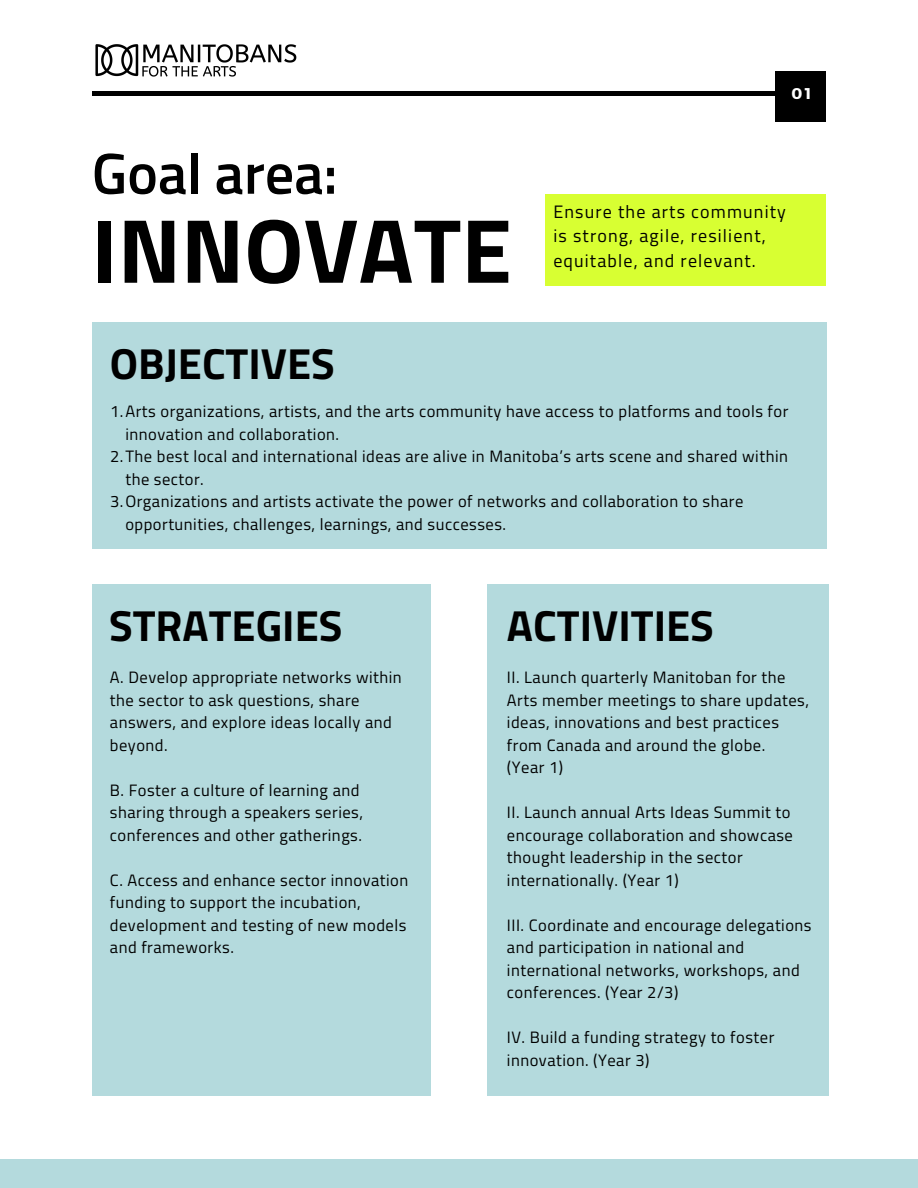
<style>
.page{position:relative;width:918px;height:1188px;background:#fff}
.page>*{position:absolute;margin:0;border:0;box-sizing:border-box;transform-origin:0 0}
.t1{font:700 91.2px "Titillium Web";color:#000}
.t2{font:600 57.9px "Titillium Web";color:#000}
.t3{font:700 43.5px "Titillium Web";color:#000}
.t4{font:18px/24.8px "Titillium Web";letter-spacing:.065em;color:#000}
.t5{font:16.5px/22.5px "Titillium Web";letter-spacing:.03em;color:#000}
.t6{font:700 15.6px "Montserrat";color:#fff}
</style>
<div class="page">
<hr style="left:92px;top:92px;width:683px;height:3px;background:#000">
<div style="left:775px;top:71px;width:51px;height:51px;background:#000"></div>
<img style="left:95px;top:44px;width:202px;height:33px">
<div style="left:546px;top:194px;width:280px;height:92px;background:#d8ff32"></div>
<div style="left:92px;top:584px;width:338px;height:512px;background:#b4dadd"></div>
<div style="left:92px;top:322px;width:734px;height:226px;background:#b4dadd"></div>
<div style="left:487px;top:584px;width:342px;height:512px;background:#b4dadd"></div>
<div style="left:0;top:1160px;width:918px;height:28px;background:#b4dadd"></div>
<p class="t2" style="left:92px;top:128px;width:247px">Goal area:</p>
<p class="t1" style="left:92px;top:179px;width:422px">INNOVATE</p>
<p class="t3" style="left:110px;top:330px;width:227px">OBJECTIVES</p>
<p class="t6" style="left:791px;top:83px;width:21px">01</p>
<p class="t4" style="left:553px;top:199px;width:234px">Ensure the arts community is strong, agile, resilient, equitable, and relevant.</p>
<p class="t5" style="left:125px;top:400px;width:665px;text-indent:-15px">1.Arts organizations, artists, and the arts community have access to platforms and tools for innovation and collaboration.</p>
<p class="t5" style="left:125px;top:445px;width:664px;text-indent:-15px">2.The best local and international ideas are alive in Manitoba’s arts scene and shared within the sector.</p>
<p class="t5" style="left:125px;top:490px;width:619px;text-indent:-15px">3.Organizations and artists activate the power of networks and collaboration to share opportunities, challenges, learnings, and successes.</p>
<p class="t3" style="left:109px;top:591px;width:235px">STRATEGIES</p>
<p class="t5" style="left:110px;top:666px;width:293px">A. Develop appropriate networks within the sector to ask questions, share answers, and explore ideas locally and beyond.</p>
<p class="t5" style="left:110px;top:778px;width:255px">B. Foster a culture of learning and sharing through a speakers series, conferences and other gatherings.</p>
<p class="t5" style="left:110px;top:868px;width:300px">C. Access and enhance sector innovation funding to support the incubation, development and testing of new models and frameworks.</p>
<p class="t3" style="left:507px;top:591px;width:208px">ACTIVITIES</p>
<p class="t5" style="left:507px;top:666px;width:304px">II. Launch quarterly Manitoban for the Arts member meetings to share updates, ideas, innovations and best practices from Canada and around the globe.</p>
<p class="t5" style="left:507px;top:756px;width:58px">(Year 1)</p>
<p class="t5" style="left:507px;top:801px;width:287px">II. Launch annual Arts Ideas Summit to encourage collaboration and showcase thought leadership in the sector internationally. (Year 1)</p>
<p class="t5" style="left:507px;top:913px;width:306px">III. Coordinate and encourage delegations and participation in national and international networks, workshops, and conferences. (Year 2/3)</p>
<p class="t5" style="left:507px;top:1026px;width:269px">IV. Build a funding strategy to foster innovation. (Year 3)</p>
</div>
